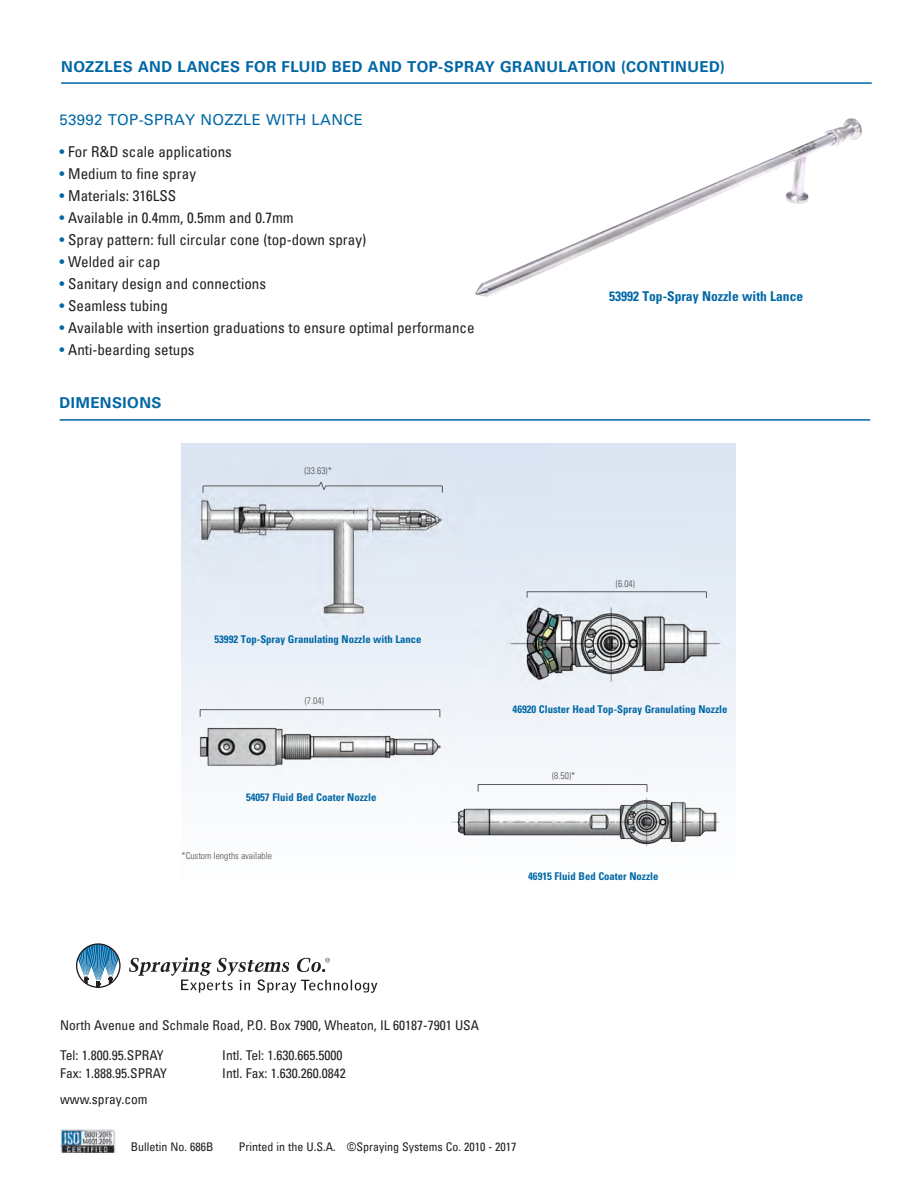
<style>
.page{position:relative;width:923px;height:1200px;background:#fff}
.page>*{position:absolute;margin:0;border:0;box-sizing:border-box;transform-origin:0 0}
.body{font:condensed 15px "Univers LT";color:#231f20}
.Light_subhead{font:700 15px "Univers LT Std";letter-spacing:.03em;color:#0067a5}
.body-2{font:15px "Univers LT Std";letter-spacing:.02em;color:#0067a5}
.body-3{font:condensed 13.5px "Univers LT";color:#231f20}
.body-4{font:700 condensed 13.5px "Univers LT Std";color:#0067a5}
.body-5{font:condensed 12px "Univers LT";color:#231f20}
.body-6{font:700 condensed 10.65px "Univers LT Std";color:#0067a5}
.t1{font:300 condensed 9.45px "Univers LT";color:#504f4f}
.s1{color:#0067a5}
</style>
<div class="page">
<hr style="left:60px;top:419px;width:810px;height:2px;background:#0067a5">
<svg style="left:76px;top:943px;width:44px;height:45px"></svg>
<svg style="left:129px;top:957px;width:248px;height:36px"></svg>
<img style="left:60px;top:1129px;width:56px;height:24px">
<img style="left:181px;top:443px;width:554px;height:404px">
<hr style="left:203px;top:486px;width:116px;height:1px;background:#5a5959">
<hr style="left:326px;top:486px;width:116px;height:1px;background:#5a5959">
<svg style="left:319px;top:482px;width:7px;height:8px"></svg>
<hr style="left:200px;top:709px;width:240px;height:1px;background:#5a5959">
<hr style="left:527px;top:591px;width:179px;height:1px;background:#5a5959">
<hr style="left:478px;top:784px;width:169px;height:1px;background:#5a5959">
<hr style="left:61px;top:82px;width:810px;height:2px;background:#0067a5">
<img style="left:475px;top:118px;width:387px;height:179px">
<p class="Light_subhead" style="left:61px;top:58px;width:665px">NOZZLES AND LANCES FOR FLUID BED AND TOP-SPRAY GRANULATION (CONTINUED)</p>
<p class="body-2" style="left:60px;top:111px;width:305px">53992 TOP-SPRAY NOZZLE WITH LANCE</p>
<p class="body" style="left:60px;top:142px;width:174px"><span class="s1">•</span> For R&amp;D scale applications</p>
<p class="body" style="left:60px;top:164px;width:138px"><span class="s1">•</span> Medium to fine spray</p>
<p class="body" style="left:60px;top:186px;width:118px"><span class="s1">•</span> Materials: 316LSS</p>
<p class="body" style="left:60px;top:208px;width:235px"><span class="s1">•</span> Available in 0.4mm, 0.5mm and 0.7mm</p>
<p class="body" style="left:60px;top:230px;width:308px"><span class="s1">•</span> Spray pattern: full circular cone (top-down spray)</p>
<p class="body" style="left:60px;top:252px;width:102px"><span class="s1">•</span> Welded air cap</p>
<p class="body" style="left:60px;top:274px;width:208px"><span class="s1">•</span> Sanitary design and connections</p>
<p class="body" style="left:60px;top:296px;width:110px"><span class="s1">•</span> Seamless tubing</p>
<p class="body" style="left:60px;top:318px;width:416px"><span class="s1">•</span> Available with insertion graduations to ensure optimal performance</p>
<p class="body" style="left:60px;top:341px;width:136px"><span class="s1">•</span> Anti-bearding setups</p>
<p class="Light_subhead" style="left:60px;top:394px;width:103px">DIMENSIONS</p>
<p class="t1" style="left:304px;top:465px;width:29px">(33.63)*</p>
<p class="body-4" style="left:609px;top:288px;width:195px">53992 Top-Spray Nozzle with Lance</p>
<p class="body-6" style="left:214px;top:632px;width:209px">53992 Top-Spray Granulating Nozzle with Lance</p>
<p class="t1" style="left:305px;top:695px;width:20px">(7.04)</p>
<p class="body-6" style="left:246px;top:790px;width:132px">54057 Fluid Bed Coater Nozzle</p>
<p class="t1" style="left:181px;top:850px;width:92px">*Custom lengths available</p>
<p class="t1" style="left:616px;top:578px;width:20px">(6.04)</p>
<p class="body-6" style="left:512px;top:702px;width:216px">46920 Cluster Head Top-Spray Granulating Nozzle</p>
<p class="t1" style="left:552px;top:770px;width:25px">(8.50)*</p>
<p class="body-6" style="left:528px;top:869px;width:132px">46915 Fluid Bed Coater Nozzle</p>
<p class="body-3" style="left:60px;top:1016px;width:420px">North Avenue and Schmale Road, P.O. Box 7900, Wheaton, IL 60187-7901 USA</p>
<p class="body-3" style="left:60px;top:1047px;width:105px">Tel: 1.800.95.SPRAY</p>
<p class="body-3" style="left:222px;top:1047px;width:122px">Intl. Tel: 1.630.665.5000</p>
<p class="body-3" style="left:60px;top:1065px;width:108px">Fax: 1.888.95.SPRAY</p>
<p class="body-3" style="left:222px;top:1065px;width:125px">Intl. Fax: 1.630.260.0842</p>
<p class="body-3" style="left:60px;top:1091px;width:89px">www.spray.com</p>
<p class="body-5" style="left:131px;top:1139px;width:84px">Bulletin No. 686B</p>
<p class="body-5" style="left:239px;top:1139px;width:279px">Printed in the U.S.A. ©Spraying Systems Co. 2010 - 2017</p>
</div>
